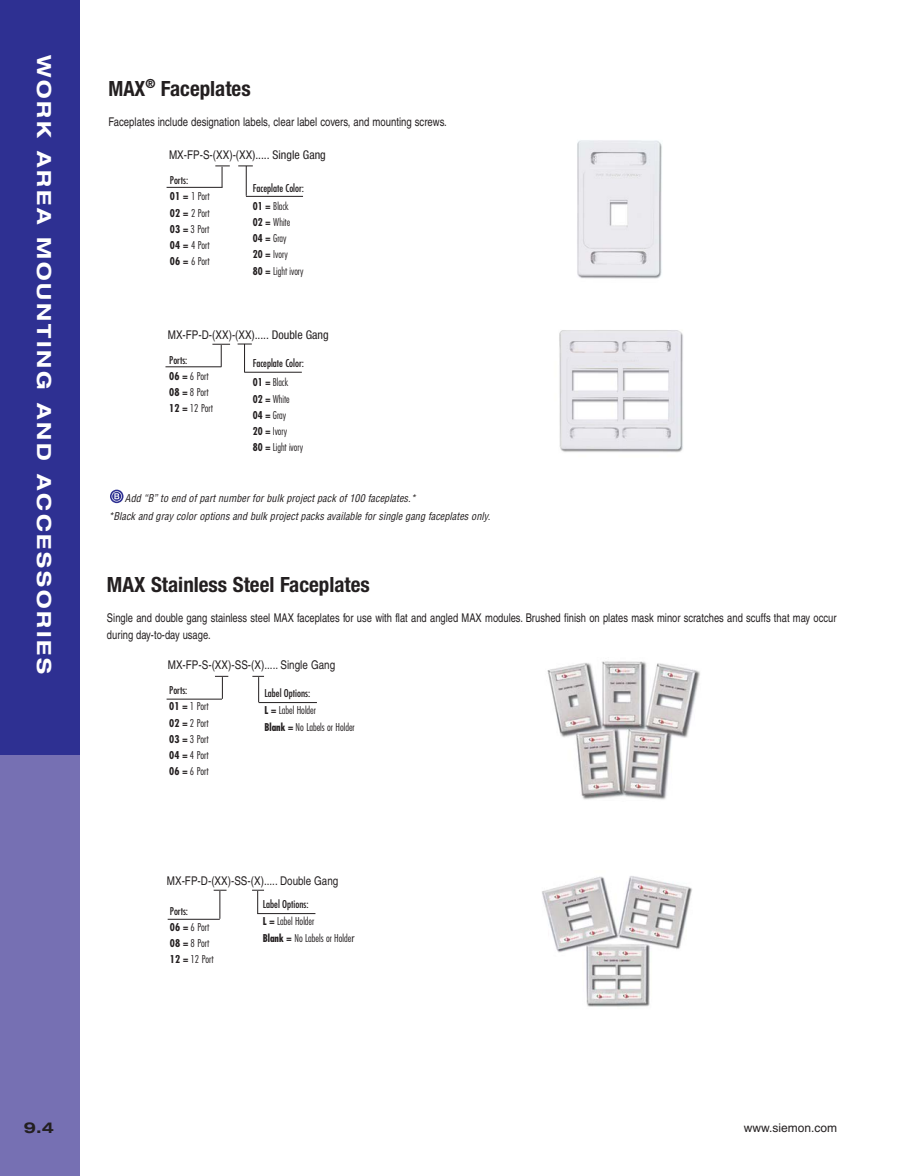
<style>
.page{position:relative;width:916px;height:1176px;background:#fff}
.page>*{position:absolute;margin:0;border:0;box-sizing:border-box;transform-origin:0 0}
.t1{font:700 condensed 21px "Helvetica Neue";color:#231f20}
.t2{font:700 condensed 21px "Helvetica Neue";color:#231f20;scale:.96 1}
.t3{font:700 expanded 19.5px "Helvetica Neue";letter-spacing:.15em;color:#fff}
.t4{font:700 expanded 15px "Helvetica Neue";color:#231f20}
.t5{font:12px/16.5px "Helvetica";color:#231f20;scale:.78 1}
.t6{font:12px "Helvetica";color:#231f20;scale:.82 1}
.t7{font:12px "Helvetica";color:#231f20;scale:.8 1}
.t8{font:12px "Helvetica";color:#231f20}
.t9{font:300 condensed 10.5px/16.2px "Futura";color:#231f20}
.t10{font:italic condensed 10.5px/18px "Helvetica";color:#231f20}
.t11{font:condensed 10.5px "Futura";color:#231f20}
.s1{font-family:"Helvetica Neue";font-stretch:condensed}
.s2{font-weight:400}
.s3{font-weight:700}
.s4{font-family:"Helvetica Neue";font-weight:400}
</style>
<div class="page">
<div style="left:0;top:414px;width:80px;height:762px;background:#7670b3"></div>
<div style="left:0;top:0;width:80px;height:755px;background:#2e3092"></div>
<img style="left:547px;top:661px;width:153px;height:139px">
<img style="left:542px;top:876px;width:150px;height:131px">
<img style="left:559px;top:330px;width:124px;height:123px">
<img style="left:577px;top:140px;width:85px;height:139px">
<hr style="left:246px;top:196px;width:57px;height:1px;background:#231f20">
<hr style="left:166px;top:187px;width:56px;height:1px;background:#231f20">
<svg style="left:238px;top:166px;width:15px;height:1px"></svg>
<hr style="left:246px;top:166px;width:1px;height:30px;background:#231f20">
<svg style="left:215px;top:166px;width:15px;height:21px"></svg>
<svg style="left:110px;top:489px;width:13px;height:14px"></svg>
<svg style="left:252px;top:676px;width:12px;height:26px"></svg>
<hr style="left:258px;top:702px;width:59px;height:1px;background:#231f20">
<hr style="left:168px;top:919px;width:52px;height:1px;background:#231f20">
<svg style="left:252px;top:890px;width:12px;height:24px"></svg>
<svg style="left:214px;top:890px;width:12px;height:29px"></svg>
<hr style="left:258px;top:913px;width:57px;height:1px;background:#231f20">
<hr style="left:244px;top:372px;width:58px;height:1px;background:#231f20">
<hr style="left:165px;top:366px;width:56px;height:1px;background:#231f20">
<svg style="left:237px;top:344px;width:15px;height:28px"></svg>
<svg style="left:212px;top:344px;width:18px;height:23px"></svg>
<svg style="left:215px;top:676px;width:13px;height:23px"></svg>
<hr style="left:166px;top:699px;width:56px;height:1px;background:#231f20">
<h2 class="t3" style="left:51px;top:55px;width:621px;rotate:90deg">WORK AREA MOUNTING AND ACCESSORIES</h2>
<h1 class="t2" style="left:108px;top:81px;width:150px">MAX<sup>®</sup> Faceplates</h1>
<p class="t7" style="left:108px;top:118px;width:424px">Faceplates include designation labels, clear label covers, and mounting screws.</p>
<p class="t6" style="left:169px;top:151px;width:193px">MX-FP-S-(XX)-(XX<span class="s1">)..... Single Gang</span></p>
<p class="t9" style="left:170px;top:173px;width:41px"><span class="s2">Ports:<br></span><span class="s3">01 =</span> 1 Port<br><span class="s3">02 =</span> 2 Port<br><span class="s3">03 =</span> 3 Port<br><span class="s3">04 =</span> 4 Port<br><span class="s3">06 =</span> 6 Port</p>
<p class="t11" style="left:253px;top:183px;width:53px">Faceplate Color:</p>
<p class="t9" style="left:253px;top:198px;width:52px"><span class="s3">01 =</span> Black<br><span class="s3">02 =</span> White<br><span class="s3">04 =</span> Gray<br><span class="s3">20 =</span> Ivory<br><span class="s3">80 =</span> Light ivory</p>
<p class="t6" style="left:168px;top:330px;width:198px">MX-FP-D-(XX)-(XX<span class="s1">)..... Double Gang</span></p>
<p class="t9" style="left:169px;top:352px;width:45px"><span class="s2">Ports:<br></span><span class="s3">06 =</span> 6 Port<br><span class="s3">08 =</span> 8 Port<br><span class="s3">12 =</span> 12 Port</p>
<p class="t11" style="left:253px;top:358px;width:53px">Faceplate Color:</p>
<p class="t9" style="left:253px;top:375px;width:52px"><span class="s3">01 =</span> Black<br><span class="s3">02 =</span> White<br><span class="s3">04 =</span> Gray<br><span class="s3">20 =</span> Ivory<br><span class="s3">80 =</span> Light ivory</p>
<p class="t10" style="left:108px;top:490px;width:385px;text-indent:16px">Add “B” to end of part number for bulk project pack of 100 faceplates.*<br>*Black and gray color options and bulk project packs available for single gang faceplates only.</p>
<h1 class="t1" style="left:107px;top:577px;width:264px">MAX Stainless Steel Faceplates</h1>
<p class="t5" style="left:107px;top:611px;width:936px">Single and double gang stainless steel MAX faceplates for use with flat and angled MAX modules. Brushed finish on plates mask minor scratches and scuffs that may occur during day-to-day usage.</p>
<p class="t6" style="left:168px;top:661px;width:205px">MX-FP-S-(XX)-SS-(X)..... Single Gang</p>
<p class="t9" style="left:264px;top:685px;width:92px;line-height:17px"><span class="s2">Label Options:<br></span><span class="s3">L =</span> Label Holder<br><span class="s3">Blank =</span> No Labels or Holder</p>
<p class="t9" style="left:169px;top:683px;width:41px"><span class="s2">Ports:<br></span><span class="s3">01 =</span> 1 Port<br><span class="s3">02 =</span> 2 Port<br><span class="s3">03 =</span> 3 Port<br><span class="s3">04 =</span> 4 Port<br><span class="s3">06 =</span> 6 Port</p>
<p class="t6" style="left:167px;top:876px;width:210px">MX-FP-D-(XX)-SS-(X)..... Double Gang</p>
<p class="t9" style="left:263px;top:896px;width:93px;line-height:17px"><span class="s2">Label Options:<br></span><span class="s3">L =</span> Label Holder<br><span class="s3">Blank =</span> No Labels or Holde<span class="s4">r</span></p>
<p class="t9" style="left:170px;top:903px;width:45px"><span class="s2">Ports:<br></span><span class="s3">06 =</span> 6 Port<br><span class="s3">08 =</span> 8 Port<br><span class="s3">12 =</span> 12 Port</p>
<h3 class="t4" style="left:24px;top:1122px;width:31px">9.4</h3>
<p class="t8" style="left:743px;top:1123px;width:95px">www.siemon.com</p>
</div>
